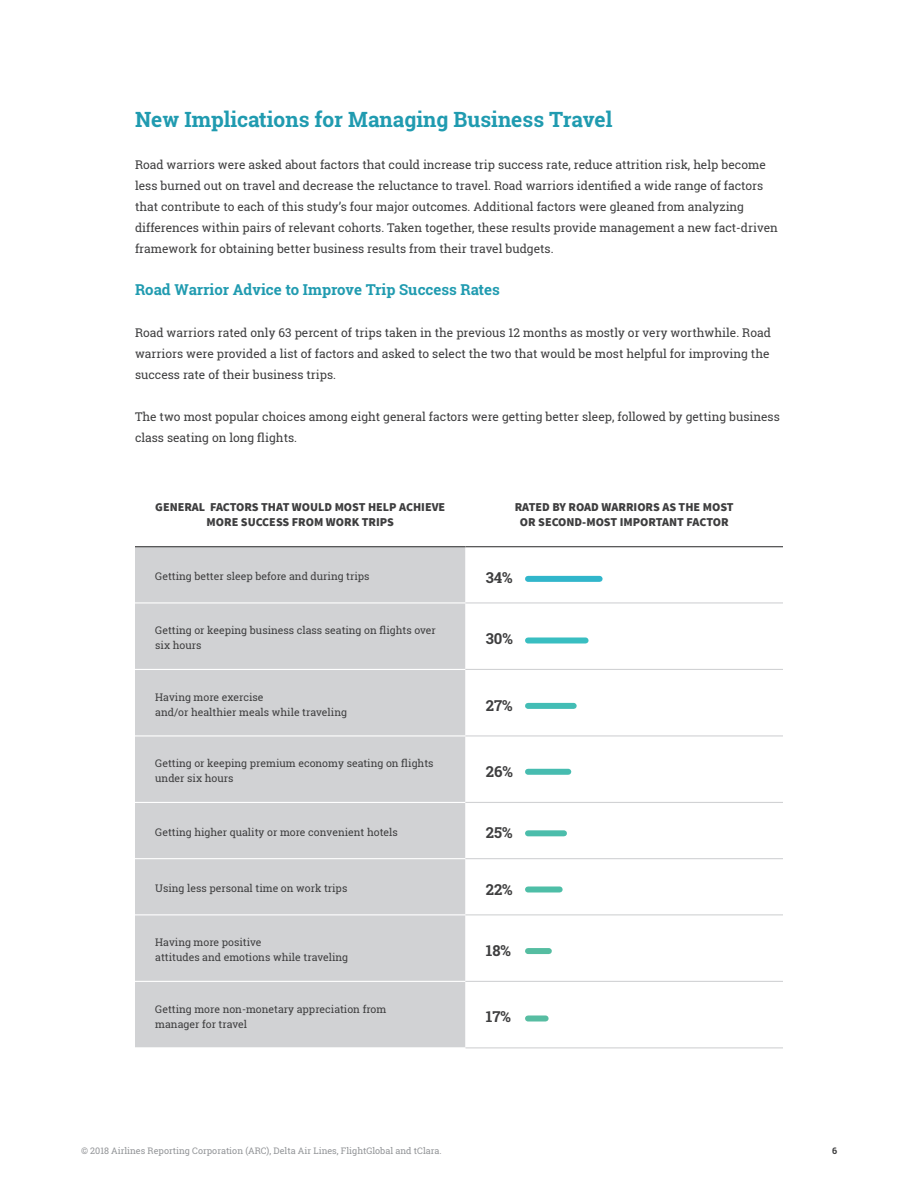
<style>
.page{position:relative;width:918px;height:1188px;background:#fff}
.page>*{position:absolute;margin:0;border:0;box-sizing:border-box;transform-origin:0 0}
.t1{font:700 21px "Roboto Slab";color:#209bb0}
.t2{font:700 15px "Roboto Slab";color:#209bb0}
.t3{font:700 15px "Roboto Slab";color:#3e3e3f}
.t4{font:12px/21px "Roboto Slab";color:#3e3e3f}
.t5{font:900 12px/15px "Source Sans Pro";color:#3e3e3f;text-align:center}
.t6{font:10.5px/15px "Roboto Slab";color:#3e3e3f}
.t7{font:9px "Roboto Slab";color:#939598}
.t8{font:700 9px "Roboto Slab";color:#3e3e3f}
</style>
<div class="page">
<div style="left:135px;top:547px;width:330px;height:500px;background:#d1d2d4"></div>
<svg style="left:465px;top:547px;width:318px;height:500px"></svg>
<hr style="left:135px;top:546px;width:330px;height:1px;background:#3e3e3f">
<hr style="left:465px;top:546px;width:318px;height:1px;background:#3e3e3f">
<hr style="left:135px;top:602px;width:330px;height:2px;background:#fff">
<hr style="left:135px;top:669px;width:330px;height:1px;background:#fff">
<hr style="left:135px;top:735px;width:330px;height:2px;background:#fff">
<hr style="left:135px;top:802px;width:330px;height:1px;background:#fff">
<hr style="left:135px;top:858px;width:330px;height:1px;background:#fff">
<hr style="left:135px;top:914px;width:330px;height:1px;background:#fff">
<hr style="left:135px;top:981px;width:330px;height:1px;background:#fff">
<hr style="left:465px;top:602px;width:318px;height:2px;background:#d1d2d4">
<hr style="left:465px;top:669px;width:318px;height:1px;background:#d1d2d4">
<hr style="left:465px;top:735px;width:318px;height:2px;background:#d1d2d4">
<hr style="left:465px;top:802px;width:318px;height:1px;background:#d1d2d4">
<hr style="left:465px;top:858px;width:318px;height:1px;background:#d1d2d4">
<hr style="left:465px;top:914px;width:318px;height:1px;background:#d1d2d4">
<hr style="left:465px;top:981px;width:318px;height:1px;background:#d1d2d4">
<hr style="left:465px;top:1047px;width:318px;height:1px;background:#d1d2d4">
<div style="left:528px;top:703px;width:46px;height:6px;background:#43bdb5"></div>
<div style="left:528px;top:769px;width:40px;height:6px;background:#47bcb0"></div>
<div style="left:528px;top:830px;width:36px;height:6px;background:#4bbdab"></div>
<div style="left:528px;top:886px;width:32px;height:6px;background:#4ebea7"></div>
<div style="left:528px;top:948px;width:21px;height:6px;background:#55bda1"></div>
<div style="left:528px;top:1016px;width:18px;height:6px;background:#57bda2"></div>
<div style="left:528px;top:638px;width:58px;height:6px;background:#39bec1"></div>
<div style="left:528px;top:576px;width:72px;height:6px;background:#31b6cb"></div>
<p class="t1" style="left:135px;top:105px;width:479px">New Implications for Managing Business Travel</p>
<p class="t4" style="left:135px;top:154px;width:644px">Road warriors were asked about factors that could increase trip success rate, reduce attrition risk, help become less burned out on travel and decrease the reluctance to travel. Road warriors identified a wide range of factors that contribute to each of this study’s four major outcomes. Additional factors were gleaned from analyzing differences within pairs of relevant cohorts. Taken together, these results provide management a new fact-driven framework for obtaining better business results from their travel budgets.</p>
<p class="t2" style="left:135px;top:279px;width:366px">Road Warrior Advice to Improve Trip Success Rates</p>
<p class="t4" style="left:135px;top:322px;width:637px;text-align:justify">Road warriors rated only 63 percent of trips taken in the previous 12 months as mostly or very worthwhile. Road warriors were provided a list of factors and asked to select the two that would be most helpful for improving the success rate of their business trips.</p>
<p class="t4" style="left:135px;top:406px;width:646px">The two most popular choices among eight general factors were getting better sleep, followed by getting business class seating on long flights.</p>
<p class="t5" style="left:155px;top:501px;width:291px">GENERAL FACTORS THAT WOULD MOST HELP ACHIEVE<br>MORE SUCCESS FROM WORK TRIPS</p>
<p class="t5" style="left:515px;top:501px;width:220px">RATED BY ROAD WARRIORS AS THE MOST</p>
<p class="t5" style="left:520px;top:516px;width:210px">OR SECOND-MOST IMPORTANT FACTOR</p>
<p class="t6" style="left:155px;top:569px;width:216px">Getting better sleep before and during trips</p>
<p class="t3" style="left:486px;top:567px;width:29px">34%</p>
<p class="t6" style="left:155px;top:623px;width:282px">Getting or keeping business class seating on flights over six hours</p>
<p class="t3" style="left:486px;top:628px;width:29px">30%</p>
<p class="t6" style="left:155px;top:689px;width:110px">Having more exercise</p>
<p class="t6" style="left:155px;top:704px;width:193px">and/or healthier meals while traveling</p>
<p class="t3" style="left:486px;top:695px;width:28px">27%</p>
<p class="t6" style="left:155px;top:756px;width:280px">Getting or keeping premium economy seating on flights under six hours</p>
<p class="t3" style="left:486px;top:761px;width:29px">26%</p>
<p class="t6" style="left:155px;top:825px;width:244px">Getting higher quality or more convenient hotels</p>
<p class="t3" style="left:486px;top:823px;width:28px">25%</p>
<p class="t6" style="left:155px;top:881px;width:194px">Using less personal time on work trips</p>
<p class="t3" style="left:486px;top:879px;width:29px">22%</p>
<p class="t6" style="left:155px;top:935px;width:108px">Having more positive</p>
<p class="t6" style="left:155px;top:950px;width:194px">attitudes and emotions while traveling</p>
<p class="t6" style="left:155px;top:1001px;width:233px">Getting more non-monetary appreciation from</p>
<p class="t6" style="left:155px;top:1016px;width:94px">manager for travel</p>
<p class="t3" style="left:486px;top:940px;width:27px">18%</p>
<p class="t3" style="left:486px;top:1007px;width:27px">17%</p>
<p class="t7" style="left:81px;top:1145px;width:362px">© 2018 Airlines Reporting Corporation (ARC), Delta Air Lines, FlightGlobal and tClara.</p>
<p class="t8" style="left:832px;top:1144px;width:7px">6</p>
</div>
